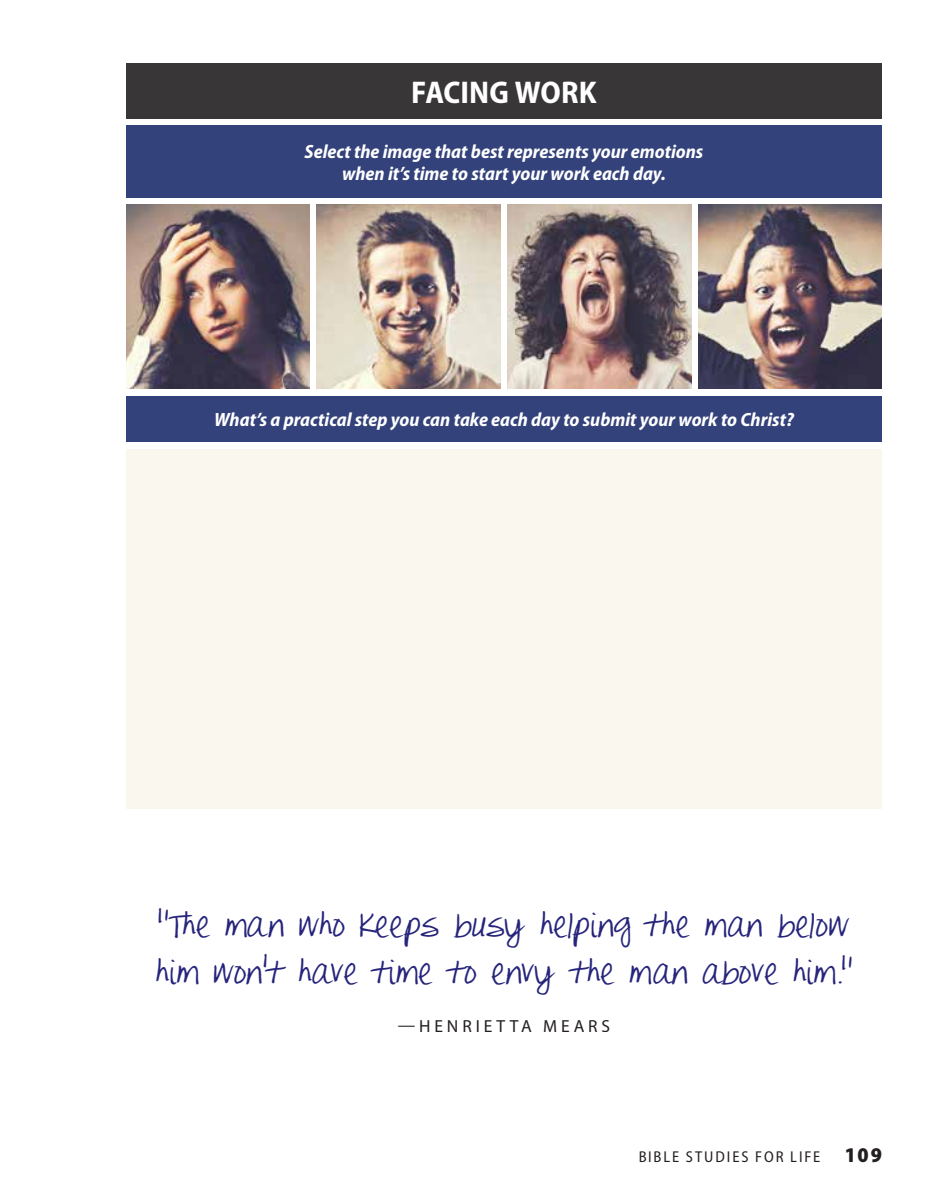
<style>
.page{position:relative;width:945px;height:1197px;background:#fff}
.page>*{position:absolute;margin:0;border:0;box-sizing:border-box;transform-origin:0 0}
.t1{font:700 semi-condensed 31.5px "Myriad Pro";color:#fff}
.t2{font:24.5px/47.2px "Pea Alesa";letter-spacing:.025em;color:#26247b}
.t3{font:italic 700 semi-condensed 19.25px/22.8px "Myriad Pro";color:#fff;text-align:center}
.t4{font:17.5px "Myriad Pro";letter-spacing:.225em;color:#231f20}
.t5{font:semi-condensed 15.75px "Myriad Pro";letter-spacing:.125em;color:#231f20}
.s1{font-weight:900;font-size:21px}
</style>
<div class="page">
<div style="left:126px;top:449px;width:756px;height:360px;background:#f9f7ee"></div>
<div style="left:126px;top:63px;width:756px;height:56px;background:#383637"></div>
<div style="left:126px;top:126px;width:756px;height:72px;background:#33427b"></div>
<div style="left:126px;top:396px;width:756px;height:46px;background:#33427b"></div>
<img style="left:126px;top:205px;width:184px;height:184px">
<img style="left:698px;top:205px;width:184px;height:184px">
<img style="left:507px;top:205px;width:184px;height:184px">
<img style="left:317px;top:205px;width:184px;height:184px">
<h1 class="t1" style="left:411px;top:74px;width:187px">FACING WORK</h1>
<p class="t3" style="left:305px;top:140px;width:400px">Select the image that best represents your emotions when it’s time to start your work each day.</p>
<p class="t3" style="left:214px;top:409px;width:581px">What’s a practical step you can take each day to submit your work to Christ?</p>
<p class="t2" style="left:156px;top:908px;width:697px">"The man who keeps busy helping the man below him won't have time to envy the man above him."</p>
<p class="t4" style="left:398px;top:1016px;width:214px">—HENRIETTA MEARS</p>
<p class="t5" style="left:638px;top:1149px;width:245px">BIBLE STUDIES FOR LIFE <span class="s1">109</span></p>
</div>
